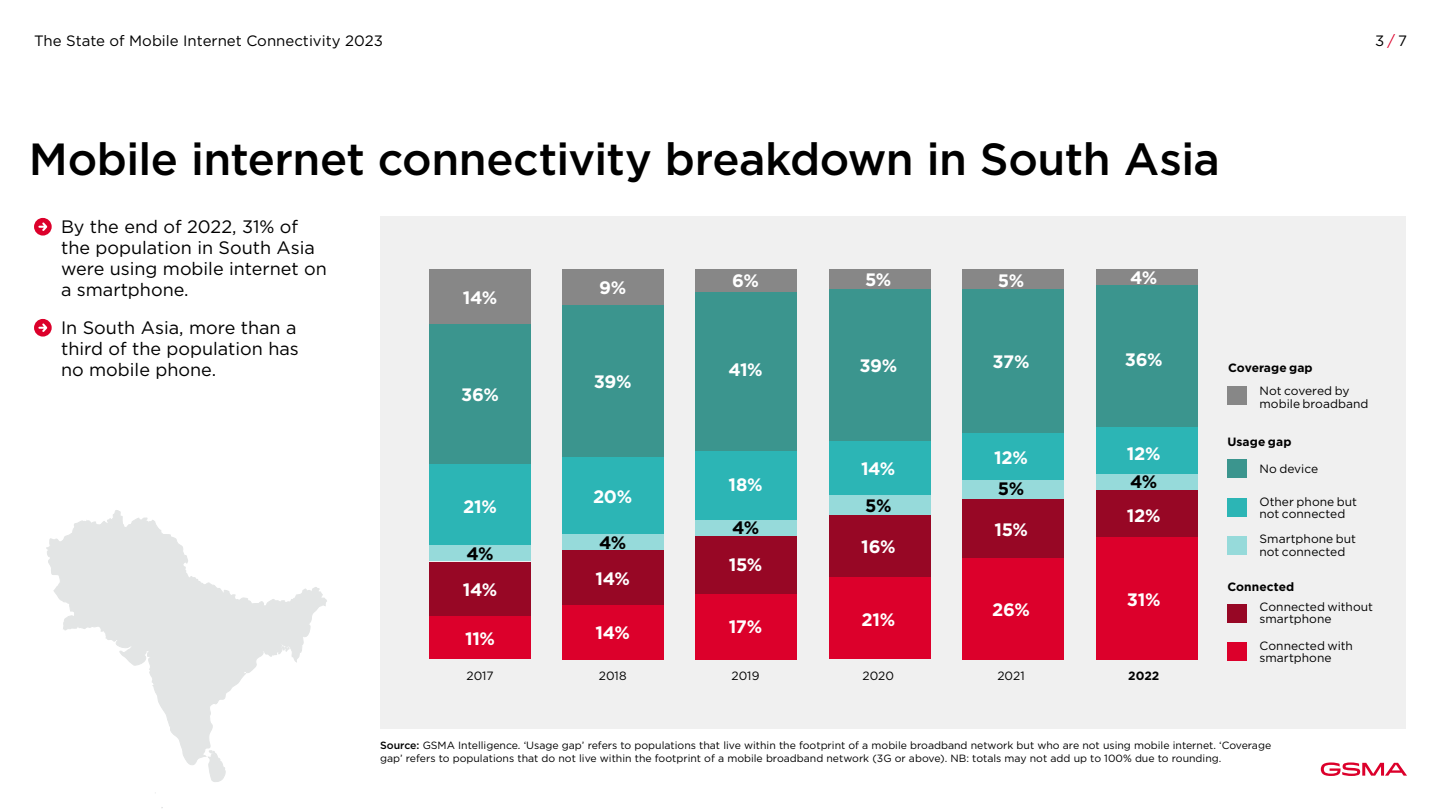
<style>
.page{position:relative;width:1441px;height:810px;background:#fff}
.page>*{position:absolute;margin:0;border:0;box-sizing:border-box;transform-origin:0 0}
.t1{font:500 45px "Gotham";letter-spacing:-.01em;color:#000}
.t2{font:18px/21px "Gotham";color:#000}
.t3{font:700 18px "Gotham";letter-spacing:-.02em;color:#fff}
.t4{font:700 18px "Gotham";color:#000}
.t5{font:15px "Gotham";color:#000}
.t6{font:12px/12.6px "Gotham";letter-spacing:.005em;color:#000}
.t7{font:700 12px "Gotham";letter-spacing:.005em;color:#000}
.t8{font:10.5px/13.5px "Gotham";color:#000}
.s1{color:#dc002b}
.s2{font-weight:500}
</style>
<div class="page">
<svg style="left:1320px;top:762px;width:86px;height:14px"></svg>
<div style="left:380px;top:217px;width:1025px;height:512px;background:#f0f0f0"></div>
<div style="left:429px;top:270px;width:101px;height:54px;background:#878787"></div>
<div style="left:429px;top:324px;width:101px;height:141px;background:#3b958e"></div>
<div style="left:429px;top:465px;width:101px;height:81px;background:#2cb5b5"></div>
<div style="left:429px;top:545px;width:101px;height:16px;background:#96dada"></div>
<div style="left:429px;top:562px;width:101px;height:55px;background:#970725"></div>
<div style="left:429px;top:617px;width:101px;height:42px;background:#dc002b"></div>
<div style="left:562px;top:270px;width:102px;height:35px;background:#878787"></div>
<div style="left:562px;top:305px;width:102px;height:152px;background:#3b958e"></div>
<div style="left:562px;top:457px;width:102px;height:78px;background:#2cb5b5"></div>
<div style="left:562px;top:535px;width:102px;height:15px;background:#96dada"></div>
<div style="left:562px;top:550px;width:102px;height:55px;background:#970725"></div>
<div style="left:562px;top:605px;width:102px;height:54px;background:#dc002b"></div>
<div style="left:695px;top:269px;width:102px;height:24px;background:#878787"></div>
<div style="left:695px;top:293px;width:102px;height:158px;background:#3b958e"></div>
<div style="left:695px;top:451px;width:102px;height:69px;background:#2cb5b5"></div>
<div style="left:695px;top:520px;width:102px;height:16px;background:#96dada"></div>
<div style="left:695px;top:536px;width:102px;height:58px;background:#970725"></div>
<div style="left:695px;top:594px;width:102px;height:65px;background:#dc002b"></div>
<div style="left:828px;top:270px;width:102px;height:19px;background:#878787"></div>
<div style="left:828px;top:289px;width:102px;height:152px;background:#3b958e"></div>
<div style="left:828px;top:441px;width:102px;height:55px;background:#2cb5b5"></div>
<div style="left:828px;top:496px;width:102px;height:19px;background:#96dada"></div>
<div style="left:828px;top:515px;width:102px;height:63px;background:#970725"></div>
<div style="left:828px;top:578px;width:102px;height:81px;background:#dc002b"></div>
<div style="left:962px;top:270px;width:101px;height:19px;background:#878787"></div>
<div style="left:962px;top:289px;width:101px;height:144px;background:#3b958e"></div>
<div style="left:962px;top:433px;width:101px;height:47px;background:#2cb5b5"></div>
<div style="left:962px;top:480px;width:101px;height:20px;background:#96dada"></div>
<div style="left:962px;top:500px;width:101px;height:58px;background:#970725"></div>
<div style="left:962px;top:558px;width:101px;height:101px;background:#dc002b"></div>
<div style="left:1095px;top:270px;width:102px;height:15px;background:#878787"></div>
<div style="left:1095px;top:285px;width:102px;height:142px;background:#3b958e"></div>
<div style="left:1095px;top:427px;width:102px;height:47px;background:#2cb5b5"></div>
<div style="left:1095px;top:474px;width:102px;height:16px;background:#96dada"></div>
<div style="left:1095px;top:490px;width:102px;height:47px;background:#970725"></div>
<div style="left:1095px;top:537px;width:102px;height:122px;background:#dc002b"></div>
<svg style="left:34px;top:218px;width:18px;height:18px"></svg>
<svg style="left:34px;top:319px;width:18px;height:18px"></svg>
<svg style="left:46px;top:510px;width:281px;height:272px"></svg>
<div style="left:1226px;top:536px;width:20px;height:19px;background:#96dada"></div>
<div style="left:1226px;top:386px;width:20px;height:19px;background:#878787"></div>
<div style="left:1226px;top:604px;width:20px;height:19px;background:#970725"></div>
<div style="left:1226px;top:459px;width:20px;height:19px;background:#3b958e"></div>
<div style="left:1226px;top:642px;width:20px;height:18px;background:#dc002b"></div>
<div style="left:1226px;top:498px;width:20px;height:18px;background:#2cb5b5"></div>
<h3 class="t5" style="left:34px;top:31px;width:350px">The State of Mobile Internet Connectivity 2023</h3>
<h3 class="t5" style="left:1374px;top:31px;width:34px">3 <span class="s1">/</span> 7</h3>
<h1 class="t1" style="left:29px;top:130px;width:1192px">Mobile internet connectivity breakdown in South Asia</h1>
<h2 class="t2" style="left:61px;top:215px;width:267px">By the end of 2022, 31% of the population in South Asia were using mobile internet on a smartphone.</h2>
<h2 class="t2" style="left:61px;top:316px;width:239px">In South Asia, more than a third of the population has no mobile phone.</h2>
<h2 class="t3" style="left:463px;top:286px;width:36px">14%</h2>
<h2 class="t3" style="left:461px;top:383px;width:39px">36%</h2>
<h2 class="t3" style="left:599px;top:276px;width:29px">9%</h2>
<h2 class="t3" style="left:593px;top:370px;width:39px">39%</h2>
<h2 class="t3" style="left:732px;top:269px;width:28px">6%</h2>
<h2 class="t3" style="left:865px;top:268px;width:28px">5%</h2>
<h2 class="t3" style="left:997px;top:268px;width:28px">5%</h2>
<h2 class="t3" style="left:1129px;top:265px;width:29px">4%</h2>
<h2 class="t3" style="left:728px;top:358px;width:36px">41%</h2>
<h2 class="t3" style="left:859px;top:354px;width:39px">39%</h2>
<h2 class="t3" style="left:992px;top:350px;width:39px">37%</h2>
<h2 class="t3" style="left:1124px;top:348px;width:39px">36%</h2>
<h2 class="t3" style="left:463px;top:494px;width:35px">21%</h2>
<h2 class="t4" style="left:466px;top:541px;width:29px">4%</h2>
<h2 class="t3" style="left:463px;top:578px;width:36px">14%</h2>
<h2 class="t3" style="left:593px;top:485px;width:41px">20%</h2>
<h2 class="t4" style="left:599px;top:530px;width:29px">4%</h2>
<h2 class="t3" style="left:595px;top:566px;width:36px">14%</h2>
<h2 class="t3" style="left:728px;top:473px;width:35px">18%</h2>
<h2 class="t4" style="left:732px;top:516px;width:29px">4%</h2>
<h2 class="t3" style="left:728px;top:553px;width:35px">15%</h2>
<h2 class="t3" style="left:465px;top:627px;width:31px">11%</h2>
<h2 class="t3" style="left:595px;top:621px;width:36px">14%</h2>
<h2 class="t3" style="left:728px;top:615px;width:35px">17%</h2>
<h2 class="t3" style="left:861px;top:456px;width:36px">14%</h2>
<h2 class="t4" style="left:865px;top:494px;width:28px">5%</h2>
<h2 class="t3" style="left:861px;top:535px;width:36px">16%</h2>
<h2 class="t3" style="left:861px;top:607px;width:35px">21%</h2>
<h2 class="t3" style="left:994px;top:446px;width:35px">12%</h2>
<h2 class="t3" style="left:1126px;top:442px;width:35px">12%</h2>
<h2 class="t4" style="left:997px;top:477px;width:28px">5%</h2>
<h2 class="t3" style="left:994px;top:518px;width:35px">15%</h2>
<h2 class="t3" style="left:992px;top:598px;width:39px">26%</h2>
<h2 class="t4" style="left:1129px;top:470px;width:29px">4%</h2>
<h2 class="t3" style="left:1126px;top:504px;width:35px">12%</h2>
<h2 class="t3" style="left:1126px;top:588px;width:35px">31%</h2>
<p class="t6" style="left:466px;top:670px;width:29px">2017</p>
<p class="t6" style="left:599px;top:670px;width:29px">2018</p>
<p class="t6" style="left:731px;top:670px;width:29px">2019</p>
<p class="t6" style="left:862px;top:670px;width:33px">2020</p>
<p class="t6" style="left:997px;top:670px;width:29px">2021</p>
<p class="t7" style="left:1128px;top:668px;width:33px">2022</p>
<p class="t7" style="left:1227px;top:360px;width:86px">Coverage gap</p>
<p class="t6" style="left:1259px;top:384px;width:110px">Not covered by mobile broadband</p>
<p class="t7" style="left:1227px;top:433px;width:65px">Usage gap</p>
<p class="t6" style="left:1259px;top:462px;width:60px">No device</p>
<p class="t6" style="left:1259px;top:495px;width:99px">Other phone but not connected</p>
<p class="t6" style="left:1259px;top:532px;width:98px">Smartphone but not connected</p>
<p class="t7" style="left:1227px;top:578px;width:68px">Connected</p>
<p class="t6" style="left:1259px;top:600px;width:115px">Connected without smartphone</p>
<p class="t6" style="left:1259px;top:639px;width:95px">Connected with smartphone</p>
<p class="t8" style="left:380px;top:738px;width:892px"><span class="s2">Source:</span> GSMA Intelligence. ‘Usage gap’ refers to populations that live within the footprint of a mobile broadband network but who are not using mobile internet. ‘Coverage gap’ refers to populations that do not live within the footprint of a mobile broadband network (3G or above). NB: totals may not add up to 100% due to rounding.</p>
</div>
